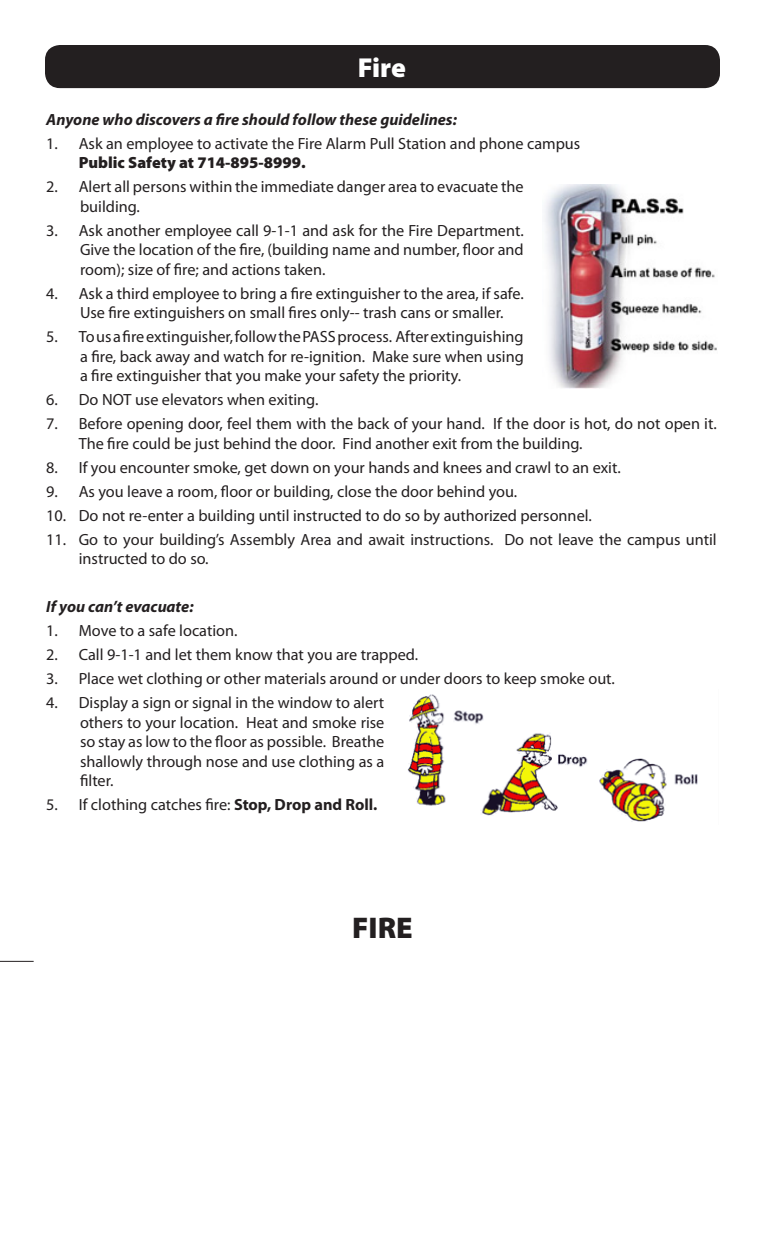
<style>
.page{position:relative;width:765px;height:1260px;background:#fff}
.page>*{position:absolute;margin:0;border:0;box-sizing:border-box;transform-origin:0 0}
.Sub_Heads{font:900 30px "Myriad Pro";color:#231f20}
.Sub_Heads-2{font:900 27.5px "Myriad Pro";color:#fff}
.Body_Copy{font:16.25px/19.5px "Myriad Pro";color:#231f20}
.Body_Copy-2{font:italic 700 16.25px "Myriad Pro";color:#231f20}
.Body_Copy-3{font:900 16.25px "Myriad Pro";color:#231f20}
.s1{font-weight:700}
</style>
<div class="page">
<img style="left:545px;top:184px;width:172px;height:205px">
<img style="left:407px;top:694px;width:291px;height:128px">
<hr style="left:0;top:961px;width:34px;height:1px;background:#231f20">
<div style="left:45px;top:45px;width:675px;height:43px;background:#231f20;border-radius:15px"></div>
<p class="Sub_Heads-2" style="left:358px;top:52px;width:50px">Fire</p>
<p class="Body_Copy-2" style="left:46px;top:109px;width:412px">Anyone who discovers a fire should follow these guidelines:</p>
<p class="Body_Copy" style="left:46px;top:133px;width:536px">1. Ask an employee to activate the Fire Alarm Pull Station and phone campus</p>
<p class="Body_Copy-3" style="left:79px;top:153px;width:228px">Public Safety at 714-895-8999.</p>
<p class="Body_Copy" style="left:80px;top:177px;width:445px;text-indent:-34px">2. Alert all persons within the immediate danger area to evacuate the building.</p>
<p class="Body_Copy" style="left:80px;top:220px;width:445px;text-align:justify;text-indent:-34px">3. Ask another employee call 9-1-1 and ask for the Fire Department.<br>Give the location of the fire, (building name and number, floor and room); size of fire; and actions taken.</p>
<p class="Body_Copy" style="left:80px;top:283px;width:445px;text-indent:-34px">4. Ask a third employee to bring a fire extinguisher to the area, if safe.<br>Use fire extinguishers on small fires only-- trash cans or smaller.</p>
<p class="Body_Copy" style="left:80px;top:327px;width:445px;text-align:justify;text-indent:-34px">5. To us a fire extinguisher, follow the PASS process. After extinguishing a fire, back away and watch for re-ignition. Make sure when using a fire extinguisher that you make your safety the priority.</p>
<p class="Body_Copy" style="left:46px;top:390px;width:274px">6. Do NOT use elevators when exiting.</p>
<p class="Body_Copy" style="left:79px;top:414px;width:640px;text-indent:-32px">7. Before opening door, feel them with the back of your hand. If the door is hot, do not open it.<br>The fire could be just behind the door. Find another exit from the building.</p>
<p class="Body_Copy" style="left:46px;top:457px;width:576px">8. If you encounter smoke, get down on your hands and knees and crawl to an exit.</p>
<p class="Body_Copy" style="left:46px;top:481px;width:473px">9. As you leave a room, floor or building, close the door behind you.</p>
<p class="Body_Copy" style="left:46px;top:505px;width:547px">10. Do not re-enter a building until instructed to do so by authorized personnel.</p>
<p class="Body_Copy" style="left:79px;top:529px;width:640px;text-indent:-32px">11. Go to your building’s Assembly Area and await instructions. Do not leave the campus until instructed to do so.</p>
<p class="Body_Copy-2" style="left:46px;top:596px;width:149px">If you can’t evacuate:</p>
<p class="Body_Copy" style="left:46px;top:621px;width:193px">1. Move to a safe location.</p>
<p class="Body_Copy" style="left:46px;top:645px;width:373px">2. Call 9-1-1 and let them know that you are trapped.</p>
<p class="Body_Copy" style="left:46px;top:669px;width:570px">3. Place wet clothing or other materials around or under doors to keep smoke out.</p>
<p class="Body_Copy" style="left:80px;top:693px;width:306px;text-align:justify;text-indent:-34px">4. Display a sign or signal in the window to alert others to your location. Heat and smoke rise so stay as low to the floor as possible. Breathe shallowly through nose and use clothing as a filter.</p>
<p class="Body_Copy" style="left:46px;top:795px;width:333px">5. If clothing catches fire: <span class="s1">Stop, Drop and Roll.</span></p>
<p class="Sub_Heads" style="left:352px;top:911px;width:62px">FIRE</p>
</div>
